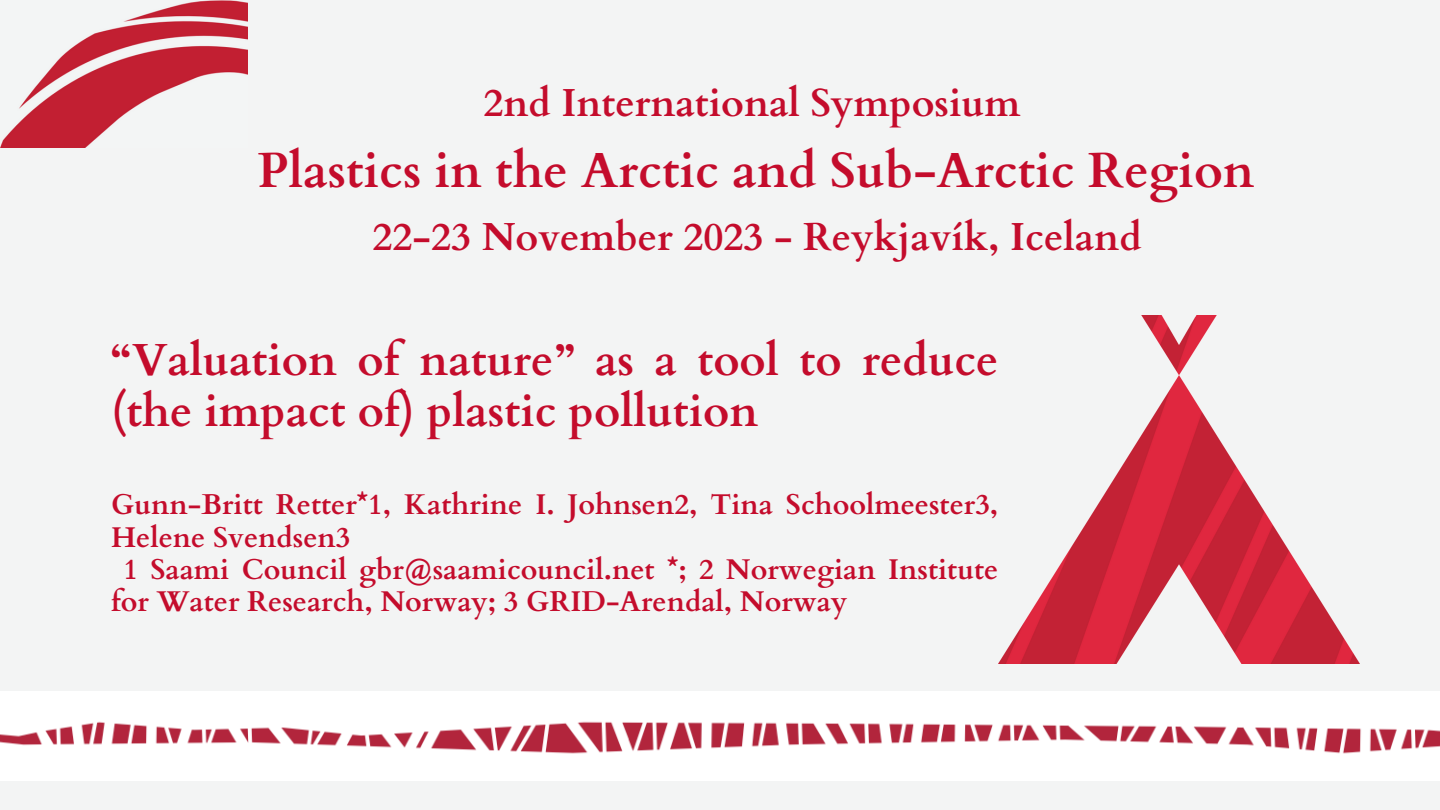
<style>
.page{position:relative;width:1440px;height:810px;background:#f3f4f4}
.page>*{position:absolute;margin:0;border:0;box-sizing:border-box;transform-origin:0 0}
.t1{font:700 49.4px "Cardo";color:#c40c2c}
.t2{font:700 45px/51.5px "Cardo";color:#c40c2c}
.t3{font:700 39.1px "Cardo";color:#c40c2c}
.t4{font:700 28.6px/32.3px "Cardo";color:#c40c2c}
</style>
<div class="page">
<img style="left:998px;top:315px;width:361px;height:349px">
<img style="left:0;top:692px;width:1440px;height:88px">
<img style="left:0;top:0;width:248px;height:148px">
<p class="t3" style="left:483px;top:77px;width:538px">2nd International Symposium</p>
<p class="t1" style="left:257px;top:138px;width:999px">Plastics in the Arctic and Sub-Arctic Region</p>
<p class="t3" style="left:372px;top:211px;width:771px">22-23 November 2023 - Reykjavík, Iceland</p>
<p class="t2" style="left:111px;top:335px;width:889px">“Valuation of nature” as a tool to reduce (the impact of) plastic pollution</p>
<p class="t4" style="left:111px;top:489px;width:889px">Gunn-Britt Retter*1, Kathrine I. Johnsen2, Tina Schoolmeester3,<br>Helene Svendsen3</p>
<p class="t4" style="left:111px;top:554px;width:889px;text-indent:12px">1 Saami Council gbr@saamicouncil.net *; 2 Norwegian Institute for Water Research, Norway; 3 GRID-Arendal, Norway</p>
</div>
